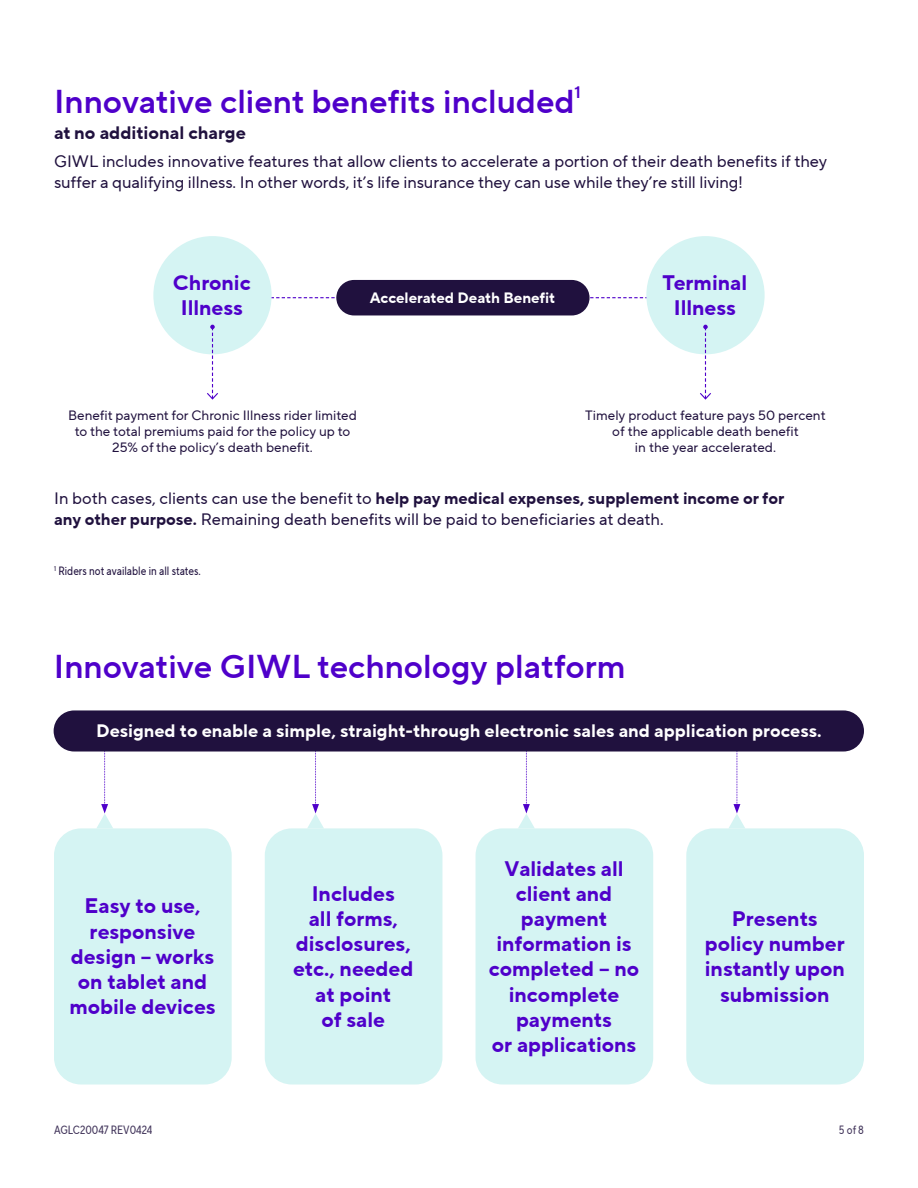
<style>
.page{position:relative;width:918px;height:1188px;background:#fff}
.page>*{position:absolute;margin:0;border:0;box-sizing:border-box;transform-origin:0 0}
.t1{font:33px "TT Norms Pro Dm Bd";color:#4f00ca}
.Bullets_Level_1{font:700 21px/25.2px "TT Norms Pro";color:#4f00ca;text-align:center}
.t2{font:700 18px "TT Norms Pro";color:#fff}
.t3{font:700 18px "TT Norms Pro";color:#20113e}
.t4{font:16.65px "TT Norms Pro Dm Bd";color:#4f00ca}
.Body_Copy{font:16.5px/21px "TT Norms Pro";color:#20113e}
.t5{font:700 15px "TT Norms Pro";color:#fff}
.Body_Copy-2{font:13.5px/16.2px "TT Norms Pro";color:#20113e;text-align:center}
.t6{font:12px "TT Norms Pro Cond";color:#20113e}
.t7{font:12px "TT Norms Pro Cond";color:#42355b}
.s1{font-weight:700}
</style>
<div class="page">
<svg style="left:272px;top:297px;width:63px;height:1px"></svg>
<svg style="left:590px;top:297px;width:56px;height:1px"></svg>
<div style="left:336px;top:280px;width:254px;height:35px;background:#20113e;border-radius:18px"></div>
<div style="left:153px;top:236px;width:119px;height:118px;background:#d5f4f3;border-radius:50%"></div>
<div style="left:646px;top:236px;width:119px;height:118px;background:#d5f4f3;border-radius:50%"></div>
<svg style="left:207px;top:325px;width:11px;height:75px"></svg>
<svg style="left:700px;top:325px;width:11px;height:75px"></svg>
<div style="left:54px;top:828px;width:178px;height:257px;background:#d5f4f3;border-radius:27px"></div>
<div style="left:265px;top:828px;width:177px;height:257px;background:#d5f4f3;border-radius:27px"></div>
<div style="left:476px;top:828px;width:177px;height:257px;background:#d5f4f3;border-radius:27px"></div>
<div style="left:686px;top:828px;width:178px;height:257px;background:#d5f4f3;border-radius:27px"></div>
<svg style="left:97px;top:752px;width:16px;height:76px"></svg>
<svg style="left:307px;top:752px;width:17px;height:76px"></svg>
<svg style="left:518px;top:752px;width:17px;height:76px"></svg>
<svg style="left:729px;top:752px;width:16px;height:76px"></svg>
<div style="left:54px;top:710px;width:810px;height:42px;background:#20113e;border-radius:21px"></div>
<p class="t1" style="left:54px;top:78px;width:522px">Innovative client benefits included</p>
<p class="t4" style="left:575px;top:80px;width:8px">1</p>
<p class="t3" style="left:54px;top:119px;width:193px">at no additional charge</p>
<p class="Body_Copy" style="left:54px;top:150px;width:775px">GIWL includes innovative features that allow clients to accelerate a portion of their death benefits if they suffer a qualifying illness. In other words, it’s life insurance they can use while they’re still living!</p>
<p class="Bullets_Level_1" style="left:173px;top:270px;width:79px">Chronic<br>Illness</p>
<p class="Bullets_Level_1" style="left:663px;top:270px;width:86px">Terminal<br>Illness</p>
<p class="t5" style="left:370px;top:287px;width:187px">Accelerated Death Benefit</p>
<p class="Body_Copy-2" style="left:68px;top:407px;width:290px">Benefit payment for Chronic Illness rider limited to the total premiums paid for the policy up to<br>25% of the policy’s death benefit.</p>
<p class="Body_Copy-2" style="left:585px;top:407px;width:242px">Timely product feature pays 50 percent of the applicable death benefit<br>in the year accelerated.</p>
<p class="Body_Copy" style="left:54px;top:488px;width:732px">In both cases, clients can use the benefit to <span class="s1">help pay medical expenses, supplement income or for any other purpose.</span> Remaining death benefits will be paid to beneficiaries at death.</p>
<p class="t6" style="left:54px;top:563px;width:148px"><sup>1</sup> Riders not available in all states.</p>
<p class="t1" style="left:54px;top:643px;width:573px">Innovative GIWL technology platform</p>
<p class="t2" style="left:96px;top:717px;width:727px">Designed to enable a simple, straight-through electronic sales and application process.</p>
<p class="Bullets_Level_1" style="left:69px;top:894px;width:148px">Easy to use, responsive design – works on tablet and mobile devices</p>
<p class="Bullets_Level_1" style="left:293px;top:881px;width:122px">Includes<br>all forms, disclosures, etc., needed at point<br>of sale</p>
<p class="Bullets_Level_1" style="left:489px;top:856px;width:152px">Validates all client and payment information is completed – no incomplete payments<br>or applications</p>
<p class="Bullets_Level_1" style="left:705px;top:906px;width:141px">Presents policy number instantly upon submission</p>
<p class="t7" style="left:54px;top:1121px;width:100px">AGLC20047 REV0424</p>
<p class="t7" style="left:839px;top:1121px;width:27px">5 of 8</p>
</div>
